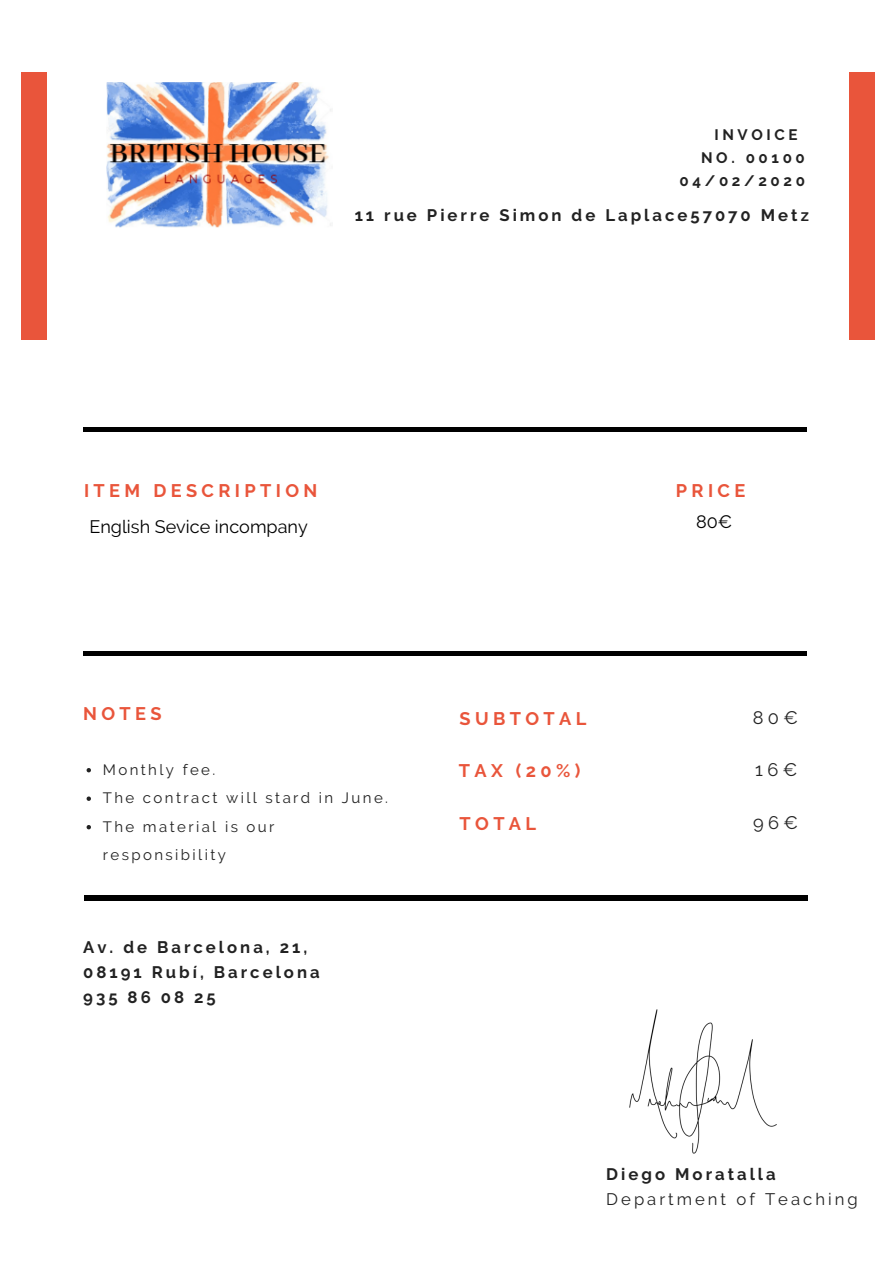
<style>
.page{position:relative;width:894px;height:1264px;background:#fff}
.page>*{position:absolute;margin:0;border:0;box-sizing:border-box;transform-origin:0 0}
.t1{font:700 18.15px "Raleway";letter-spacing:.24em;color:#e9553b}
.t2{font:18.15px "Raleway";color:#222}
.t3{font:18px "Raleway";color:#000}
.t4{font:700 16.65px/25.2px "Raleway";letter-spacing:.18em;color:#222}
.t5{font:16.65px "Raleway";letter-spacing:.18em;color:#222}
.t6{font:700 15.15px "Raleway";letter-spacing:.24em;color:#222}
.t7{font:15px/28.5px "Raleway";letter-spacing:.16em;color:#222}
</style>
<div class="page">
<div style="left:83px;top:427px;width:723px;height:5px;background:#000"></div>
<div style="left:83px;top:651px;width:723px;height:5px;background:#000"></div>
<div style="left:85px;top:895px;width:723px;height:5px;background:#000"></div>
<div style="left:21px;top:72px;width:25px;height:267px;background:#e9553b"></div>
<div style="left:849px;top:72px;width:25px;height:267px;background:#e9553b"></div>
<img style="left:629px;top:1009px;width:148px;height:145px">
<img style="left:107px;top:83px;width:224px;height:145px">
<svg style="left:87px;top:768px;width:4px;height:4px"></svg>
<svg style="left:87px;top:796px;width:4px;height:5px"></svg>
<svg style="left:87px;top:825px;width:4px;height:4px"></svg>
<p class="t6" style="left:714px;top:125px;width:85px">INVOICE</p>
<p class="t6" style="left:700px;top:148px;width:105px">NO. 00100</p>
<p class="t6" style="left:679px;top:171px;width:127px">04/02/2020</p>
<p class="t4" style="left:354px;top:202px;width:455px">11 rue Pierre Simon de Laplace57070 Metz</p>
<p class="t1" style="left:84px;top:480px;width:235px">ITEM DESCRIPTION</p>
<p class="t1" style="left:675px;top:480px;width:71px">PRICE</p>
<p class="t3" style="left:89px;top:516px;width:220px">English Sevice incompany</p>
<p class="t3" style="left:696px;top:510px;width:38px">80€</p>
<p class="t1" style="left:83px;top:703px;width:80px">NOTES</p>
<p class="t7" style="left:103px;top:755px;width:287px">Monthly fee.<br>The contract will stard in June.<br>The material is our responsibility</p>
<p class="t4" style="left:83px;top:934px;width:238px">Av. de Barcelona, 21,<br>08191 Rubí, Barcelona<br>935 86 08 25</p>
<p class="t1" style="left:459px;top:707px;width:128px">SUBTOTAL</p>
<p class="t2" style="left:752px;top:707px;width:47px">80€</p>
<p class="t1" style="left:458px;top:759px;width:123px">TAX (20%)</p>
<p class="t2" style="left:755px;top:759px;width:44px">16€</p>
<p class="t1" style="left:459px;top:813px;width:78px">TOTAL</p>
<p class="t2" style="left:752px;top:812px;width:46px">96€</p>
<p class="t4" style="left:606px;top:1161px;width:171px">Diego Moratalla</p>
<p class="t5" style="left:606px;top:1189px;width:253px">Department of Teaching</p>
</div>
